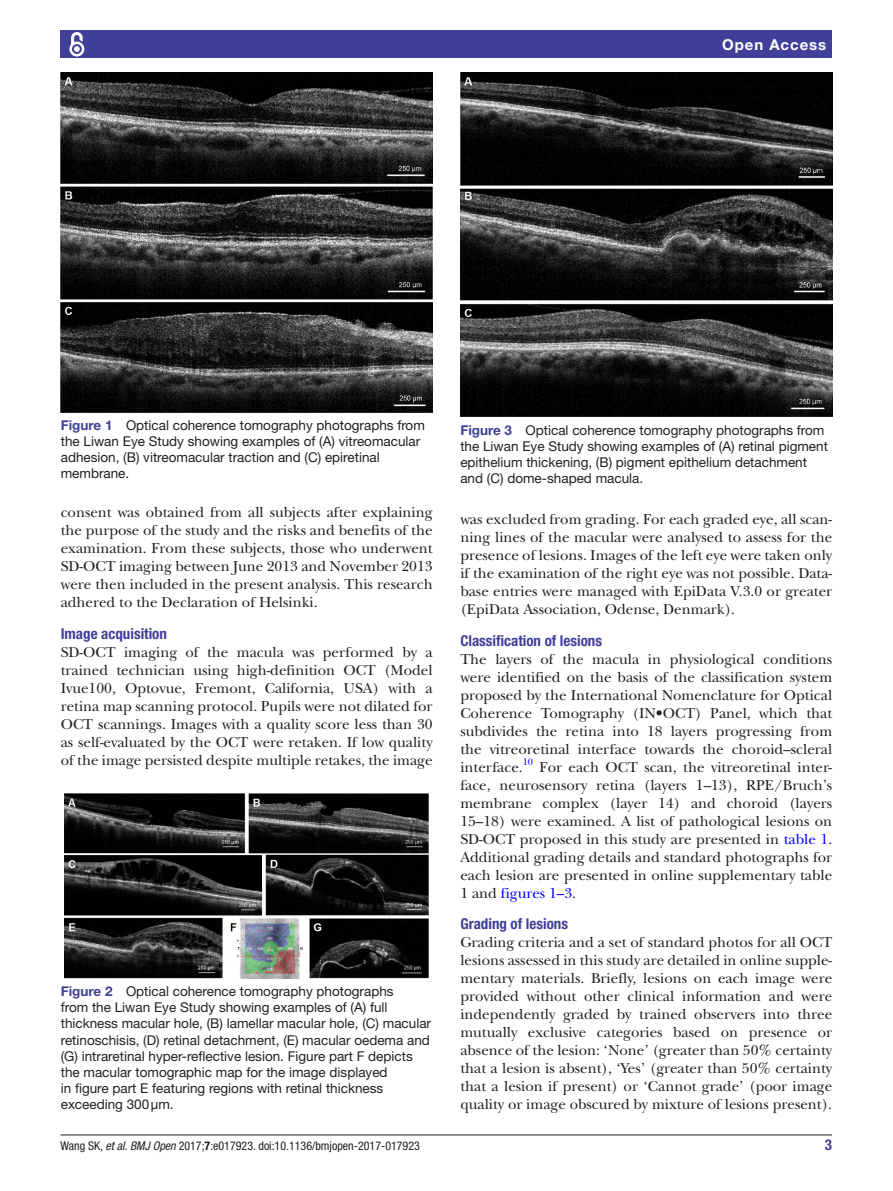
<style>
.page{position:relative;width:893px;height:1191px;background:#fff}
.page>*{position:absolute;margin:0;border:0;box-sizing:border-box;transform-origin:0 0}
.t1{font:15px/18px "New Baskerville";color:#231f20;text-align:justify}
.t2{font:700 condensed 15px "Helvetica Neue LT Std";color:#414099}
.t3{font:700 15px "Helvetica Neue LT Std";letter-spacing:.065em;color:#fff}
.t4{font:13.5px/16.2px "Helvetica Neue LT Std";color:#231f20}
.t5{font:condensed 12px "Helvetica Neue LT Std";color:#231f20}
.s1{font-weight:700;color:#414099}
.s2{color:#00f}
.s3{font-style:italic}
.s4{font-weight:700}
</style>
<div class="page">
<hr style="left:61px;top:1134px;width:771px;height:1px;background:#231f20">
<div style="left:61px;top:31px;width:771px;height:27px;background:#414099"></div>
<svg style="left:69px;top:32px;width:16px;height:25px"></svg>
<img style="left:61px;top:73px;width:372px;height:339px">
<img style="left:65px;top:793px;width:364px;height:185px">
<img style="left:460px;top:73px;width:372px;height:344px">
<p class="t3" style="left:722px;top:35px;width:106px">Open Access</p>
<p class="t4" style="left:61px;top:417px;width:366px"><span class="s1">Figure 1</span> Optical coherence tomography photographs from the Liwan Eye Study showing examples of (A) vitreomacular adhesion, (B) vitreomacular traction and (C) epiretinal membrane.</p>
<p class="t1" style="left:61px;top:503px;width:373px">consent was obtained from all subjects after explaining the purpose of the study and the risks and benefits of the examination. From these subjects, those who underwent SD-OCT imaging between June 2013 and November 2013 were then included in the present analysis. This research adhered to the Declaration of Helsinki.</p>
<p class="t2" style="left:61px;top:624px;width:108px">Image acquisition</p>
<p class="t1" style="left:61px;top:643px;width:373px">SD-OCT imaging of the macula was performed by a trained technician using high-definition OCT (Model Ivue100, Optovue, Fremont, California, USA) with a retina map scanning protocol. Pupils were not dilated for OCT scannings. Images with a quality score less than 30 as self-evaluated by the OCT were retaken. If low quality of the image persisted despite multiple retakes, the image</p>
<p class="t4" style="left:61px;top:982px;width:372px"><span class="s1">Figure 2</span> Optical coherence tomography photographs<br>from the Liwan Eye Study showing examples of (A) full thickness macular hole, (B) lamellar macular hole, (C) macular retinoschisis, (D) retinal detachment, (E) macular oedema and (G) intraretinal hyper-reflective lesion. Figure part F depicts the macular tomographic map for the image displayed<br>in figure part E featuring regions with retinal thickness exceeding 300µm.</p>
<p class="t4" style="left:460px;top:421px;width:369px"><span class="s1">Figure 3</span> Optical coherence tomography photographs from the Liwan Eye Study showing examples of (A) retinal pigment epithelium thickening, (B) pigment epithelium detachment and (C) dome-shaped macula.</p>
<p class="t1" style="left:460px;top:510px;width:373px">was excluded from grading. For each graded eye, all scan&shy;ning lines of the macular were analysed to assess for the presence of lesions. Images of the left eye were taken only if the examination of the right eye was not possible. Data&shy;base entries were managed with EpiData V.3.0 or greater (EpiData Association, Odense, Denmark).</p>
<p class="t2" style="left:460px;top:631px;width:143px">Classification of lesions</p>
<p class="t1" style="left:460px;top:650px;width:373px">The layers of the macula in physiological conditions were identified on the basis of the classification system proposed by the International Nomenclature for Optical Coherence Tomography (IN•OCT) Panel, which that subdivides the retina into 18 layers progressing from the vitreoretinal interface towards the choroid–scleral interface.<sup>10</sup> For each OCT scan, the vitreoretinal inter&shy;face, neurosensory retina (layers 1–13), RPE/Bruch’s membrane complex (layer 14) and choroid (layers 15–18) were examined. A list of pathological lesions on SD-OCT proposed in this study are presented in <span class="s2">table 1</span>.<br>Additional grading details and standard photographs for each lesion are presented in online supplementary table 1 and <span class="s2">figures 1–3</span>.</p>
<p class="t2" style="left:460px;top:915px;width:109px">Grading of lesions</p>
<p class="t1" style="left:460px;top:933px;width:373px">Grading criteria and a set of standard photos for all OCT lesions assessed in this study are detailed in online supple&shy;mentary materials. Briefly, lesions on each image were provided without other clinical information and were independently graded by trained observers into three mutually exclusive categories based on presence or absence of the lesion: ‘None’ (greater than 50% certainty that a lesion is absent), ‘Yes’ (greater than 50% certainty that a lesion if present) or ‘Cannot grade’ (poor image quality or image obscured by mixture of lesions present).</p>
<p class="t5" style="left:61px;top:1138px;width:361px">Wang SK, <span class="s3">et al</span>. <span class="s3">BMJ Open</span> 2017;<span class="s4">7</span>:e017923. doi:10.1136/bmjopen-2017-017923</p>
<p class="t2" style="left:825px;top:1135px;width:9px">3</p>
</div>
